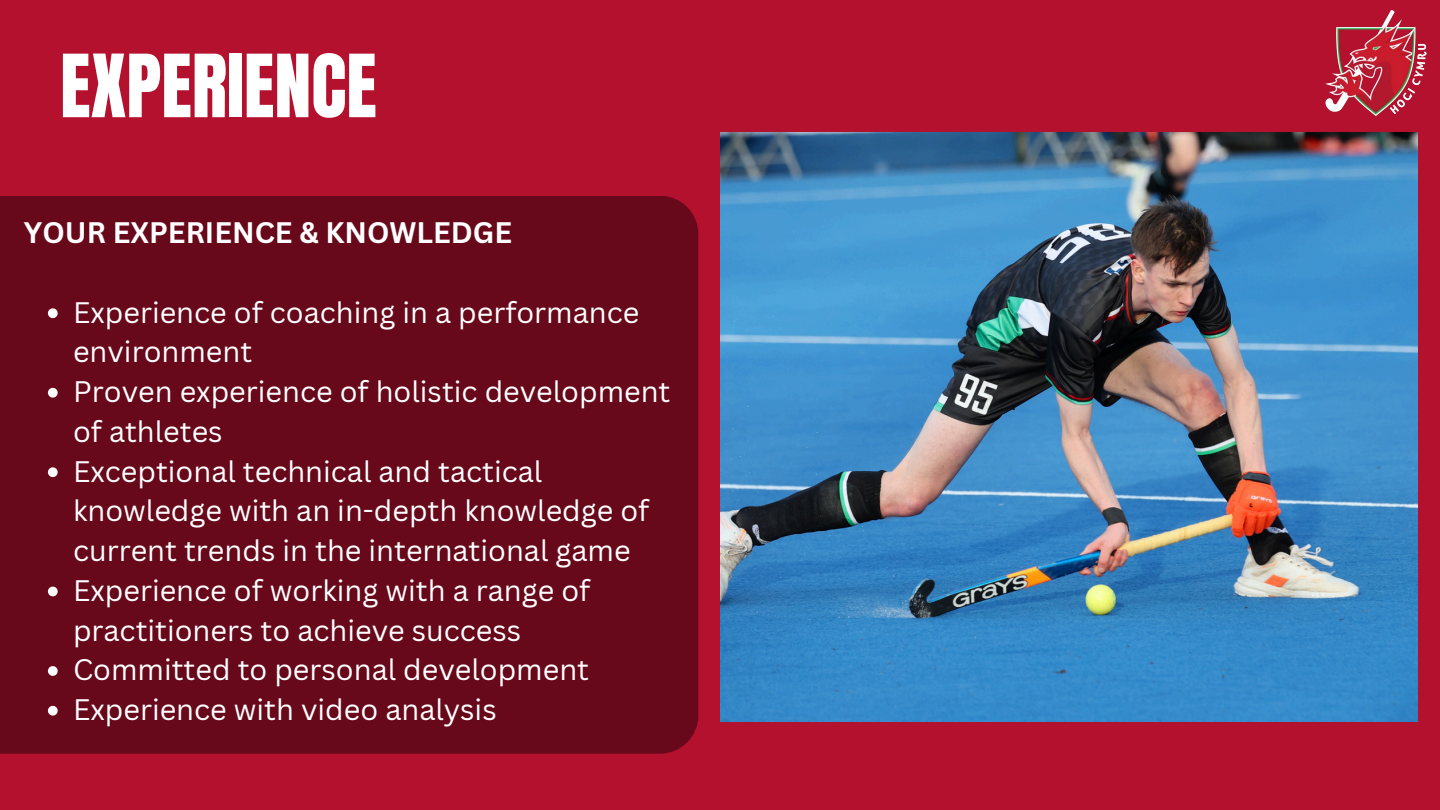
<style>
.page{position:relative;width:1440px;height:810px;background:#b3112e}
.page>*{position:absolute;margin:0;border:0;box-sizing:border-box;transform-origin:0 0}
.t1{font:74px "Anton";color:#fff}
.t2{font:28.9px/39.8px "Canva Sans";color:#fff}
.t3{font:700 28.9px "Canva Sans";color:#fff}
</style>
<div class="page">
<div style="left:0;top:196px;width:698px;height:558px;background:#67091a"></div>
<img style="left:720px;top:132px;width:698px;height:589px">
<svg style="left:48px;top:308px;width:10px;height:10px"></svg>
<svg style="left:48px;top:388px;width:10px;height:10px"></svg>
<svg style="left:48px;top:467px;width:10px;height:10px"></svg>
<svg style="left:48px;top:587px;width:10px;height:9px"></svg>
<svg style="left:48px;top:666px;width:10px;height:10px"></svg>
<svg style="left:48px;top:706px;width:10px;height:10px"></svg>
<img style="left:1325px;top:10px;width:102px;height:106px">
<h2 class="t1" style="left:60px;top:33px;width:318px">EXPERIENCE</h2>
<p class="t3" style="left:24px;top:212px;width:490px">YOUR EXPERIENCE &amp; KNOWLEDGE</p>
<p class="t2" style="left:73px;top:291px;width:568px">Experience of coaching in a performance environment</p>
<p class="t2" style="left:73px;top:371px;width:599px">Proven experience of holistic development of athletes</p>
<p class="t2" style="left:73px;top:450px;width:578px">Exceptional technical and tactical knowledge with an in-depth knowledge of current trends in the international game</p>
<p class="t2" style="left:73px;top:570px;width:519px">Experience of working with a range of practitioners to achieve success</p>
<p class="t2" style="left:73px;top:649px;width:518px">Committed to personal development</p>
<p class="t2" style="left:73px;top:689px;width:425px">Experience with video analysis</p>
</div>
